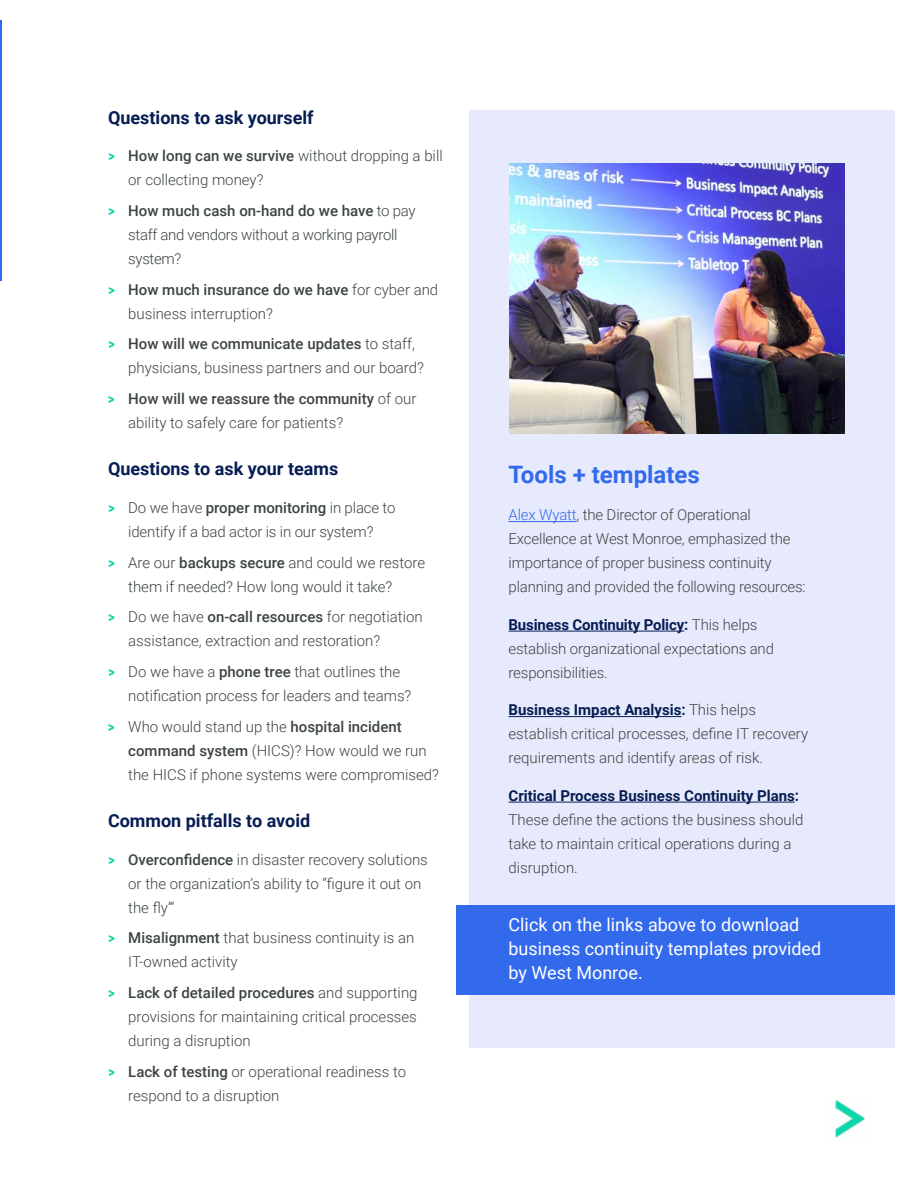
<style>
.page{position:relative;width:918px;height:1188px;background:#fff}
.page>*{position:absolute;margin:0;border:0;box-sizing:border-box;transform-origin:0 0}
.t1{font:700 24px "Roboto";color:#336aec}
.t2{font:18px/24px "Roboto";color:#fff}
.t3{font:700 18px "Roboto";color:#061d53}
.t4{font:300 15px/24px "Roboto";color:#3c4541}
.t5{font:300 15px/24px "Roboto";letter-spacing:-.02em;color:#3c4541}
.t6{font:700 15px "Roboto";color:#061d53}
.s1{font-family:"Roboto Condensed";font-weight:700;color:#09d5a9}
.s2{font-weight:500}
.s3{color:#336aec}
.s4{font-weight:700;color:#061d53}
</style>
<div class="page">
<img style="left:835px;top:1099px;width:30px;height:39px">
<hr style="left:0;top:10px;width:1px;height:271px;background:#336aec">
<div style="left:469px;top:110px;width:432px;height:938px;background:#e6eafc"></div>
<hr style="left:509px;top:521px;width:68px;height:1px;background:#336aec">
<hr style="left:509px;top:631px;width:175px;height:1px;background:#061d53">
<hr style="left:509px;top:716px;width:172px;height:1px;background:#061d53">
<hr style="left:509px;top:802px;width:286px;height:1px;background:#061d53">
<div style="left:456px;top:906px;width:445px;height:89px;background:#336aec"></div>
<img style="left:510px;top:163px;width:335px;height:270px">
<div style="left:0;top:0;width:918px;height:20px;background:#fff"></div>
<div style="left:895px;top:0;width:23px;height:1184px;background:#fff"></div>
<p class="t3" style="left:108px;top:105px;width:207px">Questions to ask yourself</p>
<p class="t4" style="left:128px;top:143px;width:316px;text-indent:-20px"><span class="s1">&gt;</span> <span class="s2">How long can we survive</span> without dropping a bill or collecting money?</p>
<p class="t5" style="left:128px;top:198px;width:289px;text-indent:-20px"><span class="s1">&gt;</span> <span class="s2">How much cash on-hand do we have</span> to pay staff and vendors without a working payroll system?</p>
<p class="t4" style="left:128px;top:277px;width:312px;text-indent:-20px"><span class="s1">&gt;</span> <span class="s2">How much insurance do we have</span> for cyber and business interruption?</p>
<p class="t4" style="left:128px;top:332px;width:297px;text-indent:-20px"><span class="s1">&gt;</span> <span class="s2">How will we communicate updates</span> to staff, physicians, business partners and our board?</p>
<p class="t4" style="left:128px;top:386px;width:290px;text-indent:-20px"><span class="s1">&gt;</span> <span class="s2">How will we reassure the community</span> of our ability to safely care for patients?</p>
<p class="t3" style="left:108px;top:456px;width:232px">Questions to ask your teams</p>
<p class="t4" style="left:108px;top:495px;width:289px;text-align:center"><span class="s1">&gt;</span> Do we have <span class="s2">proper monitoring</span> in place to identify if a bad actor is in our system?</p>
<p class="t4" style="left:128px;top:550px;width:298px;text-indent:-20px"><span class="s1">&gt;</span> Are our <span class="s2">backups secure</span> and could we restore them if needed? How long would it take?</p>
<p class="t4" style="left:128px;top:605px;width:296px;text-indent:-20px"><span class="s1">&gt;</span> Do we have <span class="s2">on-call resources</span> for negotiation assistance, extraction and restoration?</p>
<p class="t4" style="left:128px;top:659px;width:285px;text-indent:-20px"><span class="s1">&gt;</span> Do we have a <span class="s2">phone tree</span> that outlines the notification process for leaders and teams?</p>
<p class="t4" style="left:128px;top:714px;width:312px;text-indent:-20px"><span class="s1">&gt;</span> Who would stand up the <span class="s2">hospital incident command system</span> (HICS)? How would we run the HICS if phone systems were compromised?</p>
<p class="t3" style="left:108px;top:808px;width:204px">Common pitfalls to avoid</p>
<p class="t4" style="left:128px;top:847px;width:301px;text-indent:-20px"><span class="s1">&gt;</span> <span class="s2">Overconfidence</span> in disaster recovery solutions or the organization’s ability to “figure it out on the fly’”</p>
<p class="t4" style="left:128px;top:926px;width:288px;text-indent:-20px"><span class="s1">&gt;</span> <span class="s2">Misalignment</span> that business continuity is an<br>IT-owned activity</p>
<p class="t4" style="left:128px;top:980px;width:291px;text-align:justify;text-indent:-20px"><span class="s1">&gt;</span> <span class="s2">Lack of detailed procedures</span> and supporting provisions for maintaining critical processes during a disruption</p>
<p class="t4" style="left:128px;top:1059px;width:279px;text-indent:-20px"><span class="s1">&gt;</span> <span class="s2">Lack of testing</span> or operational readiness to respond to a disruption</p>
<h1 class="t1" style="left:509px;top:458px;width:193px">Tools + templates</h1>
<p class="t4" style="left:509px;top:503px;width:299px"><span class="s3">Alex Wyatt</span>, the Director of Operational Excellence at West Monroe, emphasized the importance of proper business continuity planning and provided the following resources:</p>
<p class="t4" style="left:509px;top:612px;width:267px"><span class="s4">Business Continuity Policy:</span> This helps establish organizational expectations and responsibilities.</p>
<p class="t4" style="left:509px;top:698px;width:301px"><span class="s4">Business Impact Analysis:</span> This helps establish critical processes, define IT recovery requirements and identify areas of risk.</p>
<p class="t6" style="left:509px;top:785px;width:292px">Critical Process Business Continuity Plans:</p>
<p class="t4" style="left:509px;top:807px;width:296px">These define the actions the business should take to maintain critical operations during a disruption.</p>
<p class="t2" style="left:509px;top:912px;width:314px">Click on the links above to download business continuity templates provided by West Monroe.</p>
</div>
